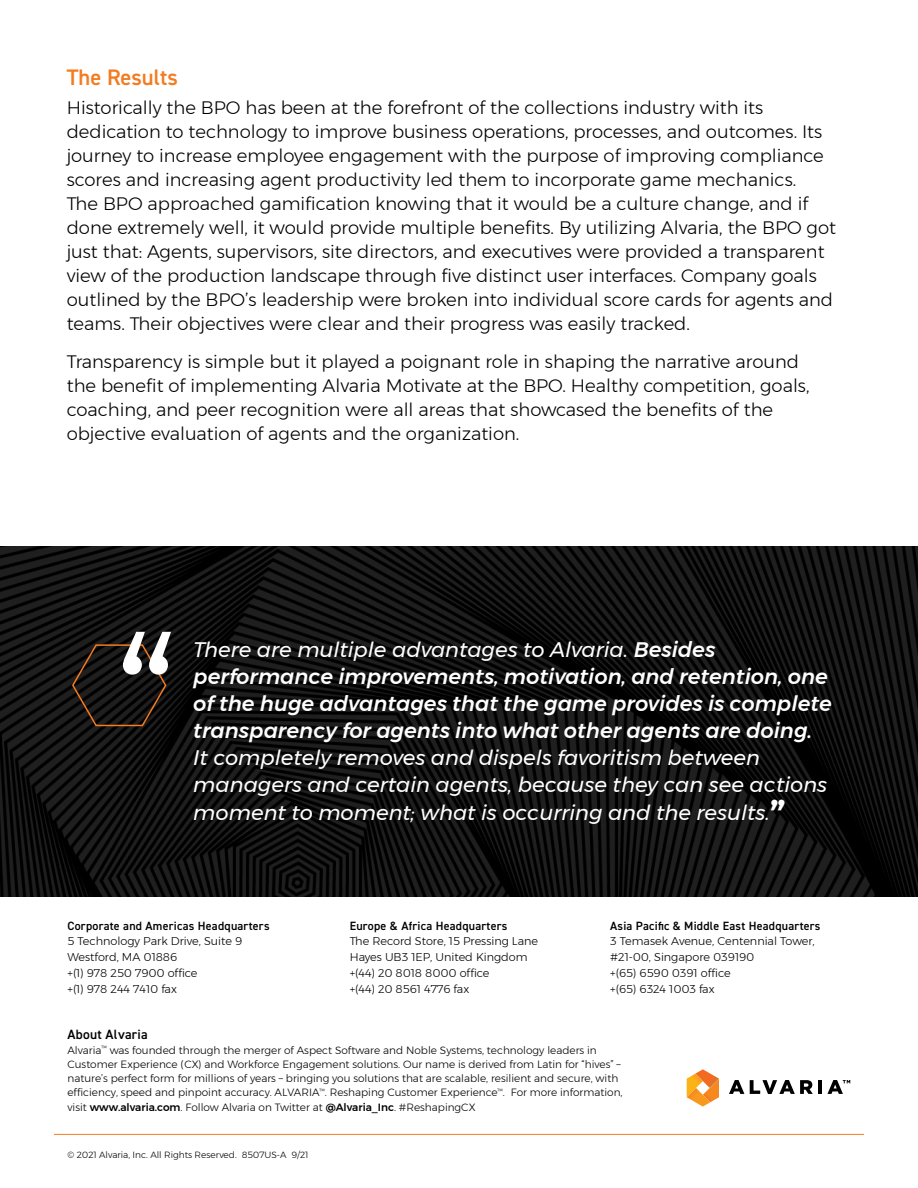
<style>
.page{position:relative;width:918px;height:1188px;background:#fff}
.page>*{position:absolute;margin:0;border:0;box-sizing:border-box;transform-origin:0 0}
.t1{font:300 217.5px "Montserrat";color:#fff}
.t2{font:600 22.5px "DIN2014";color:#f47b20}
.t3{font:italic 500 21px/27px "Montserrat";color:#fff}
.t4{font:italic 21px/27px "Montserrat";color:#fff}
.t5{font:300 18px/24px "Montserrat";color:#000}
.t6{font:600 13.5px "DIN2014";letter-spacing:.02em;color:#000}
.t7{font:600 12px "DIN2014";letter-spacing:.02em;color:#000}
.t8{font:300 11.25px/15.8px "Montserrat";color:#000}
.t9{font:300 10.5px/14.2px "Montserrat";color:#000}
.t10{font:300 9px "Montserrat";color:#000}
.s1{font-weight:400}
.s2{font-weight:600;font-style:normal;font-size:40.5px}
.s3{font-weight:500}
</style>
<div class="page">
<hr style="left:54px;top:1134px;width:810px;height:1px;background:#f47b20">
<svg style="left:729px;top:1080px;width:15px;height:14px"></svg>
<svg style="left:750px;top:1080px;width:63px;height:14px"></svg>
<hr style="left:818px;top:1080px;width:4px;height:14px;background:#000">
<svg style="left:687px;top:1069px;width:32px;height:38px"></svg>
<svg style="left:827px;top:1080px;width:23px;height:14px"></svg>
<img style="left:0;top:546px;width:918px;height:350px">
<svg style="left:71px;top:643px;width:96px;height:84px;background:#1d1712"></svg>
<p class="t2" style="left:67px;top:62px;width:113px">The Results</p>
<p class="t5" style="left:67px;top:96px;width:771px">Historically the BPO has been at the forefront of the collections industry with its dedication to technology to improve business operations, processes, and outcomes. Its journey to increase employee engagement with the purpose of improving compliance scores and increasing agent productivity led them to incorporate game mechanics.<br>The BPO approached gamification knowing that it would be a culture change, and if done extremely well, it would provide multiple benefits. By utilizing Alvaria, the BPO got just that: Agents, supervisors, site directors, and executives were provided a transparent view of the production landscape through five distinct user interfaces. Company goals outlined by the BPO’s leadership were broken into individual score cards for agents and teams. Their objectives were clear and their progress was easily tracked.</p>
<p class="t5" style="left:67px;top:349px;width:744px">Transparency is simple but it played a poignant role in shaping the narrative around the benefit of implementing Alvaria Motivate at the BPO. Healthy competition, goals, coaching, and peer recognition were all areas that showcased the benefits of the objective evaluation of agents and the organization.</p>
<h1 class="t1" style="left:114px;top:554px;width:69px">“</h1>
<p class="t3" style="left:193px;top:637px;width:640px"><span class="s1">There are multiple advantages to Alvaria.</span> Besides performance improvements, motivation, and retention, one of the huge advantages that the game provides is complete transparency for agents into what other agents are doing.</p>
<p class="t4" style="left:193px;top:744px;width:635px">It completely removes and dispels favoritism between managers and certain agents, because they can see actions moment to moment; what is occurring and the results.<span class="s2">”</span></p>
<p class="t7" style="left:68px;top:918px;width:204px">Corporate and Americas Headquarters</p>
<p class="t8" style="left:68px;top:933px;width:176px">5 Technology Park Drive, Suite 9<br>Westford, MA 01886<br>+(1) 978 250 7900 office<br>+(1) 978 244 7410 fax</p>
<p class="t6" style="left:68px;top:1026px;width:82px">About Alvaria</p>
<p class="t9" style="left:68px;top:1043px;width:557px">Alvaria<sup>™</sup> was founded through the merger of Aspect Software and Noble Systems, technology leaders in Customer Experience (CX) and Workforce Engagement solutions. Our name is derived from Latin for “hives” – nature’s perfect form for millions of years – bringing you solutions that are scalable, resilient and secure, with efficiency, speed and pinpoint accuracy. ALVARIA<sup>™</sup>. Reshaping Customer Experience<sup>™</sup>. For more information, visit <span class="s3">www.alvaria.com</span>. Follow Alvaria on Twitter at <span class="s3">@Alvaria_Inc</span>. #ReshapingCX</p>
<p class="t7" style="left:350px;top:918px;width:159px">Europe &amp; Africa Headquarters</p>
<p class="t8" style="left:350px;top:933px;width:190px">The Record Store, 15 Pressing Lane<br>Hayes UB3 1EP, United Kingdom +(44) 20 8018 8000 office<br>+(44) 20 8561 4776 fax</p>
<p class="t7" style="left:610px;top:918px;width:212px">Asia Pacific &amp; Middle East Headquarters</p>
<p class="t8" style="left:610px;top:933px;width:206px">3 Temasek Avenue, Centennial Tower, #21-00, Singapore 039190<br>+(65) 6590 0391 office<br>+(65) 6324 1003 fax</p>
<p class="t10" style="left:68px;top:1148px;width:242px">© 2021 Alvaria, Inc. All Rights Reserved. 8507US-A 9/21</p>
</div>
